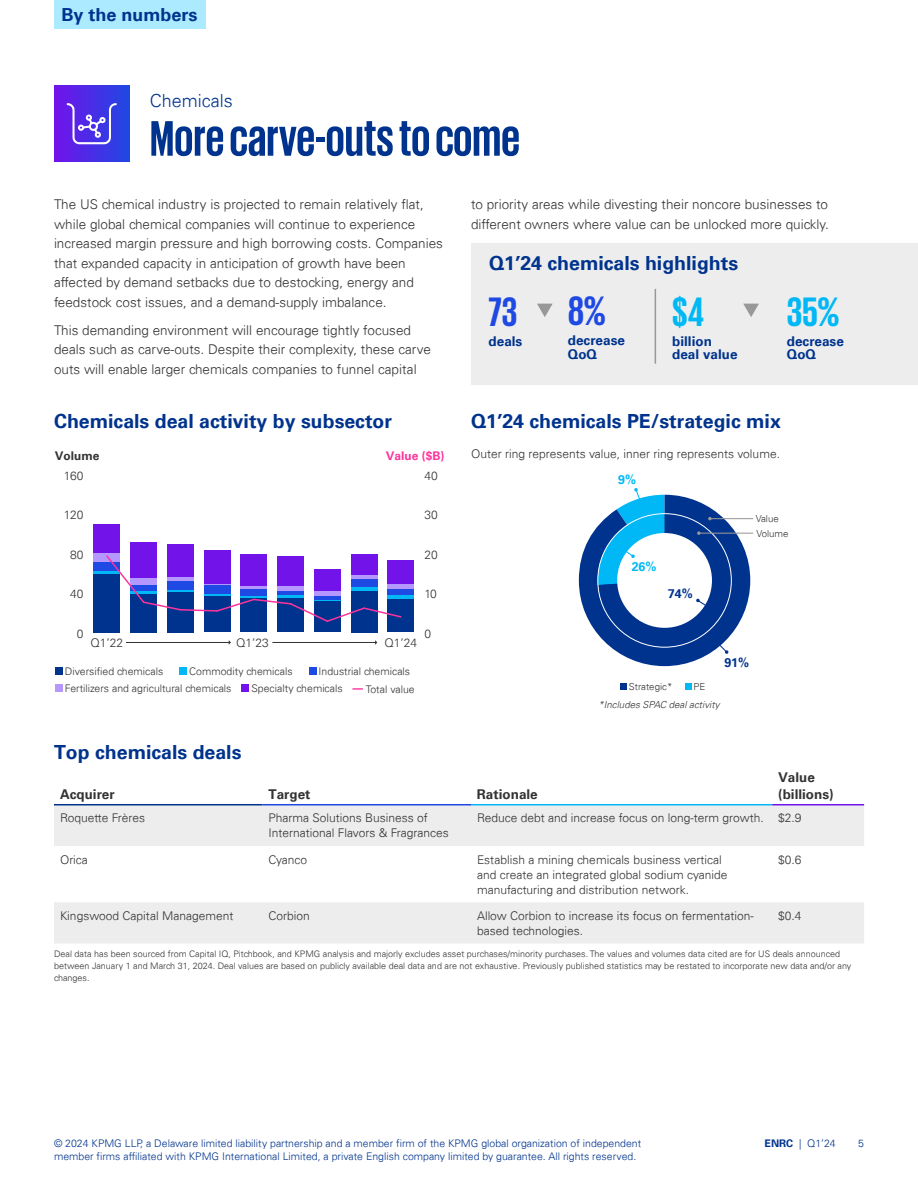
<style>
.page{position:relative;width:918px;height:1188px;background:#fff}
.page>*{position:absolute;margin:0;border:0;box-sizing:border-box;transform-origin:0 0}
.t1{font:700 51px "KPMG";color:#00338d}
.t2{font:700 42px "KPMG";color:#00b8f5}
.t3{font:700 42px "KPMG";color:#1e49e2}
.t4{font:700 19.5px "Univers";color:#00338d}
.t5{font:700 18px "Univers";color:#00338d}
.t6{font:300 18px "Univers 45";color:#00338d}
.t7{font:300 13.5px/19.5px "Univers 45";color:#333}
.t8{font:700 13.5px/13.5px "Univers";color:#00338d}
.t9{font:700 13.5px/16.5px "Univers";color:#333}
.t10{font:700 12.45px "Univers";color:#00338d}
.t11{font:700 12.45px "Univers";color:#00b8f5}
.t12{font:300 12px/15px "Univers 45";color:#333}
.t13{font:700 12px "Univers";color:#fd349c}
.t14{font:700 12px "Univers";letter-spacing:-.005em;color:#333}
.t15{font:300 10.5px "Univers 45";color:#00338d}
.t16{font:300 10.5px "Univers 45";color:#333}
.t17{font:italic 300 9.75px "Univers 45";color:#333}
.t18{font:300 9.75px/14.4px "Univers 45";color:#333}
.t19{font:300 9px/12px "Univers 45";color:#333}
.s1{font-family:"Univers";font-weight:700}
</style>
<div class="page">
<svg style="left:54px;top:805px;width:810px;height:139px;fill:#ededed"></svg>
<hr style="left:54px;top:804px;width:208px;height:1px;background:#00338d">
<hr style="left:471px;top:804px;width:301px;height:1px;background:#00b8f5">
<hr style="left:262px;top:804px;width:209px;height:1px;background:#1e49e2">
<hr style="left:772px;top:804px;width:92px;height:1px;background:#7213ea">
<div style="left:55px;top:668px;width:8px;height:7px;background:#00338d"></div>
<div style="left:179px;top:668px;width:8px;height:7px;background:#00b8f5"></div>
<div style="left:309px;top:668px;width:7px;height:7px;background:#1e49e2"></div>
<div style="left:55px;top:685px;width:8px;height:7px;background:#b497ff"></div>
<div style="left:242px;top:685px;width:7px;height:7px;background:#7213ea"></div>
<svg style="left:353px;top:688px;width:9px;height:2px"></svg>
<div style="left:94px;top:525px;width:26px;height:28px;background:#7213ea"></div>
<div style="left:130px;top:542px;width:27px;height:36px;background:#7213ea"></div>
<div style="left:167px;top:544px;width:27px;height:33px;background:#7213ea"></div>
<div style="left:204px;top:550px;width:26px;height:34px;background:#7213ea"></div>
<div style="left:388px;top:560px;width:26px;height:24px;background:#7213ea"></div>
<div style="left:94px;top:553px;width:26px;height:9px;background:#b497ff"></div>
<div style="left:388px;top:584px;width:26px;height:5px;background:#b497ff"></div>
<div style="left:94px;top:562px;width:26px;height:9px;background:#1e49e2"></div>
<div style="left:388px;top:589px;width:26px;height:6px;background:#1e49e2"></div>
<hr style="left:94px;top:571px;width:26px;height:3px;background:#00b8f5">
<div style="left:388px;top:595px;width:26px;height:5px;background:#00b8f5"></div>
<div style="left:94px;top:574px;width:26px;height:58px;background:#00338d"></div>
<div style="left:130px;top:594px;width:27px;height:38px;background:#00338d"></div>
<div style="left:167px;top:592px;width:27px;height:40px;background:#00338d"></div>
<div style="left:204px;top:597px;width:26px;height:35px;background:#00338d"></div>
<div style="left:241px;top:599px;width:26px;height:33px;background:#00338d"></div>
<div style="left:277px;top:599px;width:27px;height:33px;background:#00338d"></div>
<div style="left:314px;top:602px;width:27px;height:30px;background:#00338d"></div>
<div style="left:351px;top:591px;width:26px;height:41px;background:#00338d"></div>
<div style="left:388px;top:600px;width:26px;height:32px;background:#00338d"></div>
<svg style="left:106px;top:554px;width:297px;height:69px"></svg>
<hr style="left:126px;top:642px;width:103px;height:1px;background:#333">
<hr style="left:272px;top:642px;width:103px;height:1px;background:#333">
<div style="left:471px;top:243px;width:447px;height:142px;background:#ededed"></div>
<svg style="left:537px;top:304px;width:16px;height:13px"></svg>
<svg style="left:743px;top:304px;width:16px;height:13px"></svg>
<hr style="left:655px;top:289px;width:1px;height:75px;background:#989898">
<div style="left:620px;top:683px;width:7px;height:7px;background:#00338d"></div>
<div style="left:685px;top:683px;width:6px;height:7px;background:#00b8f5"></div>
<hr style="left:710px;top:518px;width:43px;height:1px;background:#989898">
<hr style="left:699px;top:533px;width:54px;height:1px;background:#989898">
<svg style="left:579px;top:488px;width:171px;height:178px"></svg>
<div style="left:54px;top:86px;width:76px;height:75px;background:linear-gradient(to right,#7314ea,#2149e2)"></div>
<div style="left:54px;top:0;width:151px;height:28px;background:#aceaff"></div>
<svg style="left:66px;top:103px;width:51px;height:41px;background:#6d56ea"></svg>
<h3 class="t5" style="left:62px;top:4px;width:138px">By the numbers</h3>
<h3 class="t6" style="left:150px;top:90px;width:85px">Chemicals</h3>
<h1 class="t1" style="left:150px;top:113px;width:372px">More carve-outs to come</h1>
<p class="t7" style="left:54px;top:195px;width:390px">The US chemical industry is projected to remain relatively flat, while global chemical companies will continue to experience increased margin pressure and high borrowing costs. Companies that expanded capacity in anticipation of growth have been affected by demand setbacks due to destocking, energy and feedstock cost issues, and a demand-supply imbalance.</p>
<p class="t7" style="left:54px;top:320px;width:378px">This demanding environment will encourage tightly focused deals such as carve-outs. Despite their complexity, these carve outs will enable larger chemicals companies to funnel capital</p>
<h3 class="t4" style="left:54px;top:409px;width:340px">Chemicals deal activity by subsector</h3>
<p class="t14" style="left:55px;top:448px;width:46px">Volume</p>
<p class="t13" style="left:386px;top:448px;width:60px">Value ($B)</p>
<p class="t12" style="left:64px;top:468px;width:21px">160</p>
<p class="t12" style="left:424px;top:468px;width:15px">40</p>
<p class="t12" style="left:64px;top:508px;width:21px">120</p>
<p class="t12" style="left:424px;top:508px;width:15px">30</p>
<p class="t12" style="left:70px;top:547px;width:15px">80</p>
<p class="t12" style="left:424px;top:547px;width:15px">20</p>
<p class="t12" style="left:70px;top:587px;width:15px">40</p>
<p class="t12" style="left:424px;top:587px;width:14px">10</p>
<p class="t12" style="left:77px;top:626px;width:8px">0</p>
<p class="t12" style="left:424px;top:626px;width:8px">0</p>
<p class="t12" style="left:91px;top:635px;width:34px">Q1’22</p>
<p class="t12" style="left:236px;top:635px;width:34px">Q1’23</p>
<p class="t12" style="left:385px;top:635px;width:34px">Q1’24</p>
<p class="t16" style="left:65px;top:665px;width:100px">Diversified chemicals</p>
<p class="t16" style="left:189px;top:665px;width:105px">Commodity chemicals</p>
<p class="t16" style="left:319px;top:665px;width:93px">Industrial chemicals</p>
<p class="t16" style="left:65px;top:682px;width:168px">Fertilizers and agricultural chemicals</p>
<p class="t16" style="left:251px;top:682px;width:93px">Specialty chemicals</p>
<p class="t16" style="left:366px;top:683px;width:50px">Total value</p>
<h3 class="t4" style="left:54px;top:741px;width:189px">Top chemicals deals</h3>
<p class="t7" style="left:471px;top:195px;width:360px">to priority areas while divesting their noncore businesses to different owners where value can be unlocked more quickly.</p>
<h3 class="t4" style="left:489px;top:252px;width:251px">Q1’24 chemicals highlights</h3>
<h2 class="t3" style="left:489px;top:291px;width:30px">73</h2>
<h2 class="t2" style="left:672px;top:290px;width:34px">$4</h2>
<p class="t8" style="left:489px;top:335px;width:35px">deals</p>
<p class="t8" style="left:672px;top:335px;width:67px">billion deal value</p>
<h2 class="t3" style="left:568px;top:290px;width:40px">8%</h2>
<h2 class="t2" style="left:787px;top:290px;width:54px">35%</h2>
<p class="t8" style="left:568px;top:334px;width:59px">decrease<br>QoQ</p>
<p class="t8" style="left:787px;top:335px;width:59px">decrease<br>QoQ</p>
<h3 class="t4" style="left:471px;top:410px;width:311px">Q1’24 chemicals PE/strategic mix</h3>
<p class="t12" style="left:471px;top:446px;width:310px">Outer ring represents value, inner ring represents volume.</p>
<p class="t11" style="left:618px;top:472px;width:19px">9%</p>
<p class="t11" style="left:632px;top:559px;width:26px">26%</p>
<p class="t10" style="left:668px;top:586px;width:26px">74%</p>
<p class="t18" style="left:756px;top:512px;width:34px">Value<br>Volume</p>
<p class="t10" style="left:724px;top:655px;width:26px">91%</p>
<p class="t18" style="left:629px;top:680px;width:45px">Strategic*</p>
<p class="t18" style="left:694px;top:680px;width:13px">PE</p>
<p class="t17" style="left:599px;top:699px;width:123px">*Includes SPAC deal activity</p>
<p class="t9" style="left:60px;top:786px;width:56px">Acquirer</p>
<p class="t9" style="left:268px;top:786px;width:44px">Target</p>
<p class="t9" style="left:477px;top:786px;width:62px">Rationale</p>
<p class="t9" style="left:778px;top:770px;width:57px">Value (billions)</p>
<p class="t12" style="left:60px;top:811px;width:87px">Roquette Frères</p>
<p class="t12" style="left:268px;top:811px;width:182px">Pharma Solutions Business of<br>International Flavors &amp; Fragrances</p>
<p class="t12" style="left:477px;top:811px;width:326px">Reduce debt and increase focus on long-term growth. $2.9</p>
<p class="t12" style="left:60px;top:852px;width:29px">Orica</p>
<p class="t12" style="left:268px;top:852px;width:40px">Cyanco</p>
<p class="t12" style="left:477px;top:852px;width:252px">Establish a mining chemicals business vertical and create an integrated global sodium cyanide manufacturing and distribution network.</p>
<p class="t12" style="left:778px;top:852px;width:25px">$0.6</p>
<p class="t12" style="left:60px;top:908px;width:175px">Kingswood Capital Management</p>
<p class="t12" style="left:268px;top:908px;width:43px">Corbion</p>
<p class="t12" style="left:477px;top:908px;width:278px">Allow Corbion to increase its focus on fermentation&shy;based technologies.</p>
<p class="t12" style="left:778px;top:908px;width:25px">$0.4</p>
<p class="t19" style="left:54px;top:948px;width:799px">Deal data has been sourced from Capital IQ, Pitchbook, and KPMG analysis and majorly excludes asset purchases/minority purchases. The values and volumes data cited are for US deals announced between January 1 and March 31, 2024. Deal values are based on publicly available deal data and are not exhaustive. Previously published statistics may be restated to incorporate new data and/or any changes.</p>
<p class="t15" style="left:765px;top:1137px;width:73px"><span class="s1">ENRC</span> | Q1’24</p>
<p class="t15" style="left:54px;top:1137px;width:589px">© 2024 KPMG LLP, a Delaware limited liability partnership and a member firm of the KPMG global organization of independent</p>
<p class="t15" style="left:858px;top:1137px;width:7px">5</p>
<p class="t15" style="left:54px;top:1150px;width:584px">member firms affiliated with KPMG International Limited, a private English company limited by guarantee. All rights reserved.</p>
</div>
